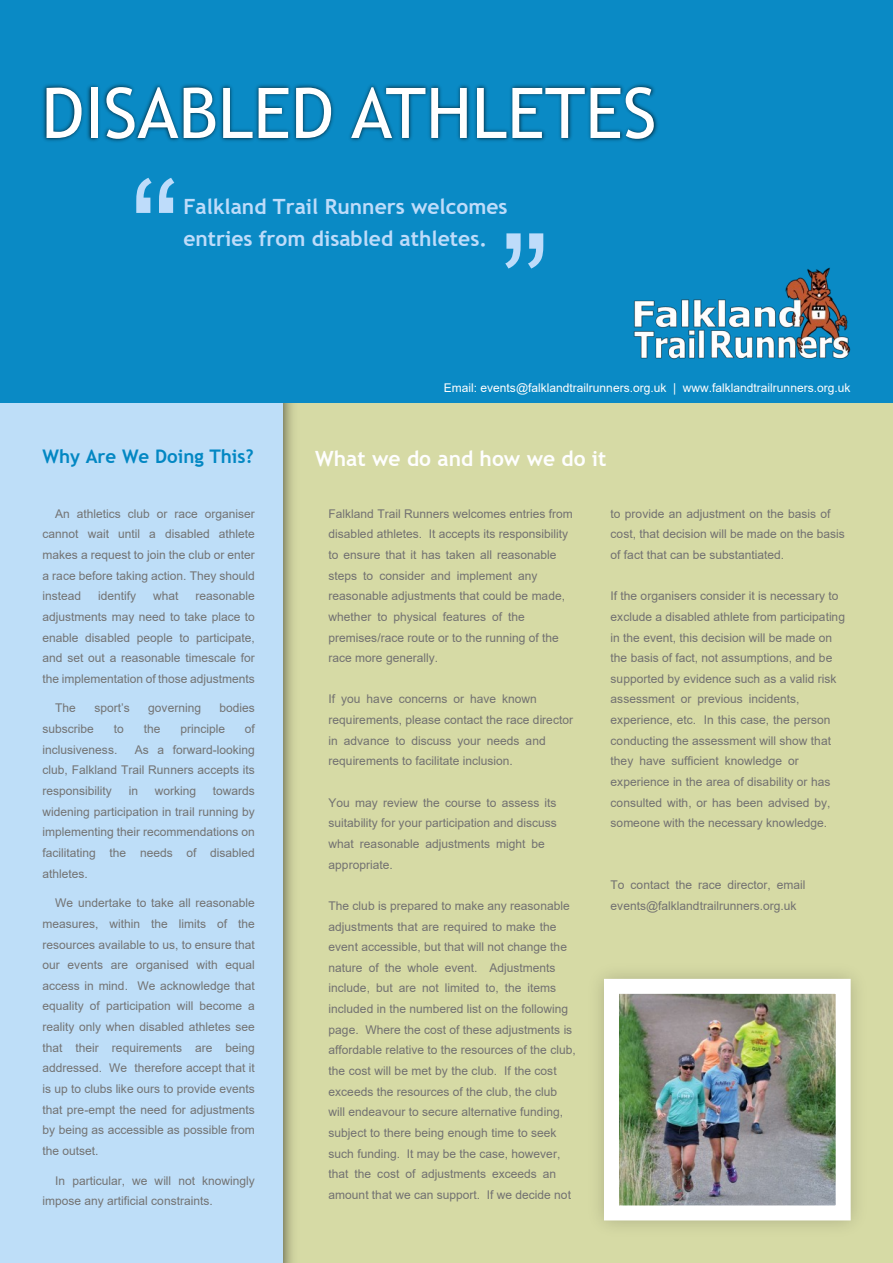
<style>
.page{position:relative;width:893px;height:1263px;background:#d6daa5}
.page>*{position:absolute;margin:0;border:0;box-sizing:border-box;transform-origin:0 0}
.t1{font:150px "Arial";color:#bedcfa}
.t2{font:69.9px "Trebuchet MS";color:#fff}
.t3{font:700 21px/31.7px "Trebuchet MS";color:#bedcfa}
.t4{font:700 21px "Trebuchet MS";color:#fefefe}
.t5{font:700 18.75px "Trebuchet MS";color:#0287c3}
.t6{font:12px/20.7px "Arial";color:#727171}
.t7{font:12px/20.7px "Arial";color:#737373;text-align:justify}
.t8{font:12px "Arial";color:#fefefe}
</style>
<div class="page">
<img style="left:598px;top:973px;width:259px;height:254px">
<img style="left:620px;top:995px;width:215px;height:209px">
<div style="left:604px;top:979px;width:247px;height:241px;border:15px solid #fff"></div>
<img style="left:283px;top:403px;width:10px;height:860px">
<div style="left:0;top:391px;width:283px;height:872px;background:#bedef8"></div>
<div style="left:0;top:0;width:893px;height:403px;background:#0a8ac5"></div>
<img style="left:43px;top:84px;width:615px;height:58px">
<img style="left:633px;top:267px;width:218px;height:93px">
<h2 class="t2" style="left:41px;top:86px;width:617px">DISABLED ATHLETES</h2>
<h1 class="t1" style="left:130px;top:178px;width:51px">“</h1>
<h1 class="t1" style="left:549px;top:269px;width:51px;rotate:-180deg">“</h1>
<h3 class="t3" style="left:183px;top:193px;width:326px">Falkland Trail Runners welcomes entries from disabled athletes.</h3>
<h3 class="t5" style="left:43px;top:450px;width:213px">Why Are We Doing This?</h3>
<p class="t7" style="left:43px;top:504px;width:214px;text-indent:13px">An athletics club or race organiser cannot wait until a disabled athlete makes a request to join the club or enter a race before taking action. They should instead</p>
<p class="t7" style="left:98px;top:587px;width:40px">identify</p>
<p class="t7" style="left:153px;top:587px;width:27px">what</p>
<p class="t7" style="left:43px;top:587px;width:214px;text-indent:153px">reasonable adjustments may need to take place to enable disabled people to participate, and set out a reasonable timescale for the implementation of those adjustments</p>
<p class="t7" style="left:55px;top:699px;width:22px">The</p>
<p class="t7" style="left:94px;top:699px;width:37px">sport’s</p>
<p class="t7" style="left:148px;top:699px;width:54px">governing</p>
<p class="t7" style="left:220px;top:699px;width:37px">bodies</p>
<p class="t7" style="left:43px;top:720px;width:53px">subscribe</p>
<p class="t7" style="left:114px;top:720px;width:12px">to</p>
<p class="t7" style="left:144px;top:720px;width:18px">the</p>
<p class="t7" style="left:180px;top:720px;width:46px">principle</p>
<p class="t7" style="left:245px;top:720px;width:12px">of</p>
<p class="t7" style="left:43px;top:740px;width:76px">inclusiveness.</p>
<p class="t7" style="left:43px;top:740px;width:214px;text-indent:92px">As a forward-looking club, Falkland Trail Runners accepts its responsibility</p>
<p class="t7" style="left:43px;top:782px;width:214px;text-indent:170px">towards widening participation in trail running by implementing their recommendations on facilitating the needs of disabled athletes.</p>
<p class="t7" style="left:43px;top:894px;width:214px;text-indent:13px">We undertake to take all reasonable measures, within the limits of the resources available to us, to ensure that our events are organised with equal access in mind. We acknowledge that equality of participation will become a reality only when disabled athletes see that their requirements are being addressed. We therefore accept that it is up to clubs like ours to provide events that pre-empt the need for adjustments by being as accessible as possible from the outset.</p>
<p class="t7" style="left:43px;top:1171px;width:214px;text-indent:13px">In particular, we will not knowingly impose any artificial constraints.</p>
<p class="t7" style="left:129px;top:782px;width:11px">in</p>
<p class="t7" style="left:155px;top:782px;width:43px">working</p>
<p class="t8" style="left:444px;top:384px;width:408px">Email: events@falklandtrailrunners.org.uk | www.falklandtrailrunners.org.uk</p>
<h3 class="t4" style="left:315px;top:450px;width:293px">What we do and how we do it</h3>
<p class="t6" style="left:329px;top:504px;width:246px">Falkland Trail Runners welcomes entries from disabled athletes. It accepts its responsibility to ensure that it has taken all reasonable steps to consider and implement any reasonable adjustments that could be made, whether to physical features of the premises/race route or to the running of the race more generally.</p>
<p class="t6" style="left:329px;top:690px;width:246px">If you have concerns or have known requirements, please contact the race director in advance to discuss your needs and requirements to facilitate inclusion.</p>
<p class="t6" style="left:329px;top:793px;width:230px">You may review the course to assess its suitability for your participation and discuss what reasonable adjustments might be appropriate.</p>
<p class="t6" style="left:329px;top:896px;width:249px">The club is prepared to make any reasonable adjustments that are required to make the event accessible, but that will not change the nature of the whole event. Adjustments include, but are not limited to, the items included in the numbered list on the following page. Where the cost of these adjustments is affordable relative to the resources of the club, the cost will be met by the club. If the cost exceeds the resources of the club, the club will endeavour to secure alternative funding, subject to there being enough time to seek such funding. It may be the case, however, that the cost of adjustments exceeds an amount that we can support. If we decide not</p>
<p class="t6" style="left:611px;top:504px;width:236px">to provide an adjustment on the basis of cost, that decision will be made on the basis of fact that can be substantiated.</p>
<p class="t6" style="left:611px;top:587px;width:236px">If the organisers consider it is necessary to exclude a disabled athlete from participating in the event, this decision will be made on the basis of fact, not assumptions, and be supported by evidence such as a valid risk assessment or previous incidents, experience, etc. In this case, the person conducting the assessment will show that they have sufficient knowledge or experience in the area of disability or has consulted with, or has been advised by, someone with the necessary knowledge.</p>
<p class="t6" style="left:611px;top:876px;width:196px">To contact the race director, email events@falklandtrailrunners.org.uk</p>
</div>
